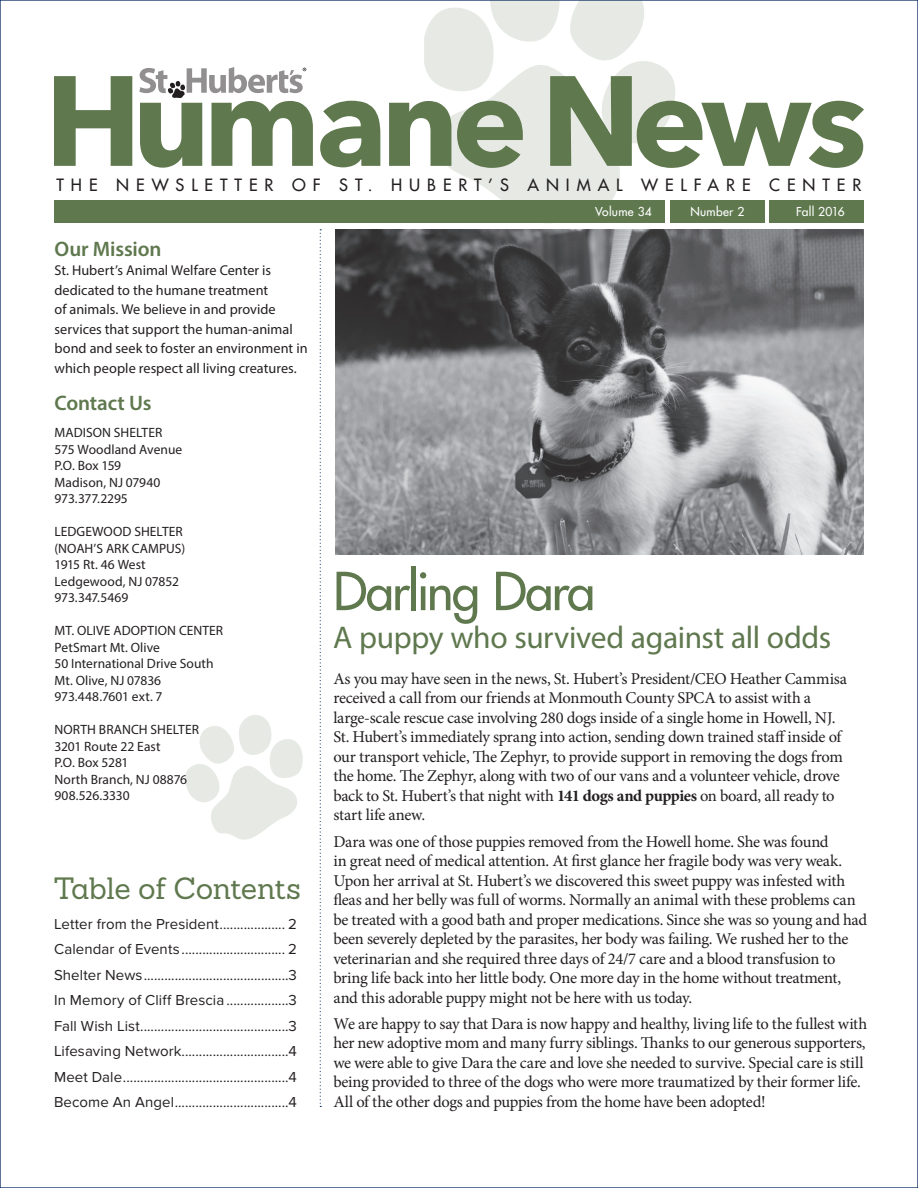
<style>
.page{position:relative;width:918px;height:1188px;background:#fff}
.page>*{position:absolute;margin:0;border:0;box-sizing:border-box;transform-origin:0 0}
.t1{font:51px "Futura";letter-spacing:-.04em;color:#5f784e}
.t2{font:31.5px "Myriad Pro";letter-spacing:-.01em;color:#5f784e}
.t3{font:30px "Sanchez";letter-spacing:-.015em;color:#5f784e}
.t4{font:600 21px "Myriad Pro";letter-spacing:-.01em;color:#5f784e}
.No_Spacing{font:16.5px/19.5px "Minion Pro";letter-spacing:-.02em;color:#231f20}
.t5{font:16.5px "Futura";letter-spacing:.42em;color:#231f20}
.t6{font:15px "Proxima Nova";letter-spacing:.01em;color:#231f20}
.t7{font:14.25px/19.5px "Myriad Pro";color:#231f20}
.t8{font:13.5px/16.5px "Myriad Pro";color:#231f20}
.t9{font:12px "Futura";letter-spacing:.02em;color:#fff}
.s1{font-weight:700}
</style>
<div class="page">
<svg style="left:185px;top:715px;width:118px;height:125px"></svg>
<svg style="left:320px;top:229px;width:1px;height:878px"></svg>
<img style="left:336px;top:229px;width:528px;height:325px">
<svg style="left:424px;top:2px;width:247px;height:222px"></svg>
<div style="left:55px;top:200px;width:610px;height:23px;background:#5f784e"></div>
<svg style="left:139px;top:67px;width:167px;height:9px"></svg>
<svg style="left:54px;top:76px;width:810px;height:92px"></svg>
<div style="left:670px;top:200px;width:95px;height:23px;background:#5f784e"></div>
<div style="left:770px;top:200px;width:94px;height:23px;background:#5f784e"></div>
<p class="t5" style="left:57px;top:175px;width:806px">THE NEWSLETTER OF ST. HUBERT’S ANIMAL WELFARE CENTER</p>
<p class="t9" style="left:690px;top:204px;width:56px">Number 2</p>
<p class="t9" style="left:796px;top:204px;width:50px">Fall 2016</p>
<p class="t9" style="left:595px;top:204px;width:58px">Volume 34</p>
<p class="t4" style="left:55px;top:235px;width:108px">Our Mission</p>
<p class="t7" style="left:55px;top:260px;width:255px">St. Hubert’s Animal Welfare Center is dedicated to the humane treatment<br>of animals. We believe in and provide services that support the human-animal bond and seek to foster an environment in which people respect all living creatures.</p>
<p class="t4" style="left:55px;top:390px;width:99px">Contact Us</p>
<p class="t8" style="left:55px;top:424px;width:129px">MADISON SHELTER<br>575 Woodland Avenue<br>P.O. Box 159<br>Madison, NJ 07940<br>973.377.2295</p>
<p class="t8" style="left:55px;top:523px;width:130px">LEDGEWOOD SHELTER</p>
<p class="t8" style="left:55px;top:540px;width:132px">(NOAH’S ARK CAMPUS)<br>1915 Rt. 46 West</p>
<p class="t8" style="left:55px;top:573px;width:126px">Ledgewood, NJ 07852</p>
<p class="t8" style="left:55px;top:589px;width:75px">973.347.5469</p>
<p class="t8" style="left:55px;top:622px;width:170px">MT. OLIVE ADOPTION CENTER<br>PetSmart Mt. Olive<br>50 International Drive South<br>Mt. Olive, NJ 07836<br>973.448.7601 ext. 7</p>
<p class="t8" style="left:55px;top:721px;width:146px">NORTH BRANCH SHELTER<br>3201 Route 22 East<br>P.O. Box 5281<br>North Branch, NJ 08876</p>
<p class="t8" style="left:55px;top:787px;width:77px">908.526.3330</p>
<p class="t3" style="left:54px;top:868px;width:248px">Table of Contents</p>
<p class="t6" style="left:54px;top:915px;width:244px">Letter from the President................... 2</p>
<p class="t6" style="left:54px;top:940px;width:244px">Calendar of Events .............................. 2</p>
<p class="t6" style="left:54px;top:966px;width:245px">Shelter News..........................................3</p>
<p class="t6" style="left:54px;top:991px;width:245px">In Memory of Cliff Brescia ..................3</p>
<p class="t6" style="left:54px;top:1017px;width:245px">Fall Wish List...........................................3</p>
<p class="t6" style="left:54px;top:1042px;width:244px">Lifesaving Network...............................4</p>
<p class="t6" style="left:54px;top:1068px;width:244px">Meet Dale................................................4</p>
<p class="t6" style="left:54px;top:1093px;width:244px">Become An Angel.................................4</p>
<p class="t1" style="left:333px;top:558px;width:263px">Darling Dara</p>
<p class="t2" style="left:333px;top:618px;width:500px">A puppy who survived against all odds</p>
<p class="No_Spacing" style="left:333px;top:669px;width:515px">As you may have seen in the news, St. Hubert’s President/CEO Heather Cammisa received a call from our friends at Monmouth County SPCA to assist with a large-scale rescue case involving 280 dogs inside of a single home in Howell, NJ.<br>St. Hubert’s immediately sprang into action, sending down trained staff inside of our transport vehicle, The Zephyr, to provide support in removing the dogs from the home. The Zephyr, along with two of our vans and a volunteer vehicle, drove back to St. Hubert’s that night with <span class="s1">141 dogs and puppies</span> on board, all ready to start life anew.</p>
<p class="No_Spacing" style="left:333px;top:832px;width:535px">Dara was one of those puppies removed from the Howell home. She was found<br>in great need of medical attention. At first glance her fragile body was very weak.<br>Upon her arrival at St. Hubert’s we discovered this sweet puppy was infested with fleas and her belly was full of worms. Normally an animal with these problems can be treated with a good bath and proper medications. Since she was so young and had been severely depleted by the parasites, her body was failing. We rushed her to the veterinarian and she required three days of 24/7 care and a blood transfusion to bring life back into her little body. One more day in the home without treatment, and this adorable puppy might not be here with us today.</p>
<p class="No_Spacing" style="left:333px;top:1014px;width:535px">We are happy to say that Dara is now happy and healthy, living life to the fullest with her new adoptive mom and many furry siblings. Thanks to our generous supporters, we were able to give Dara the care and love she needed to survive. Special care is still being provided to three of the dogs who were more traumatized by their former life.<br>All of the other dogs and puppies from the home have been adopted!</p>
</div>
